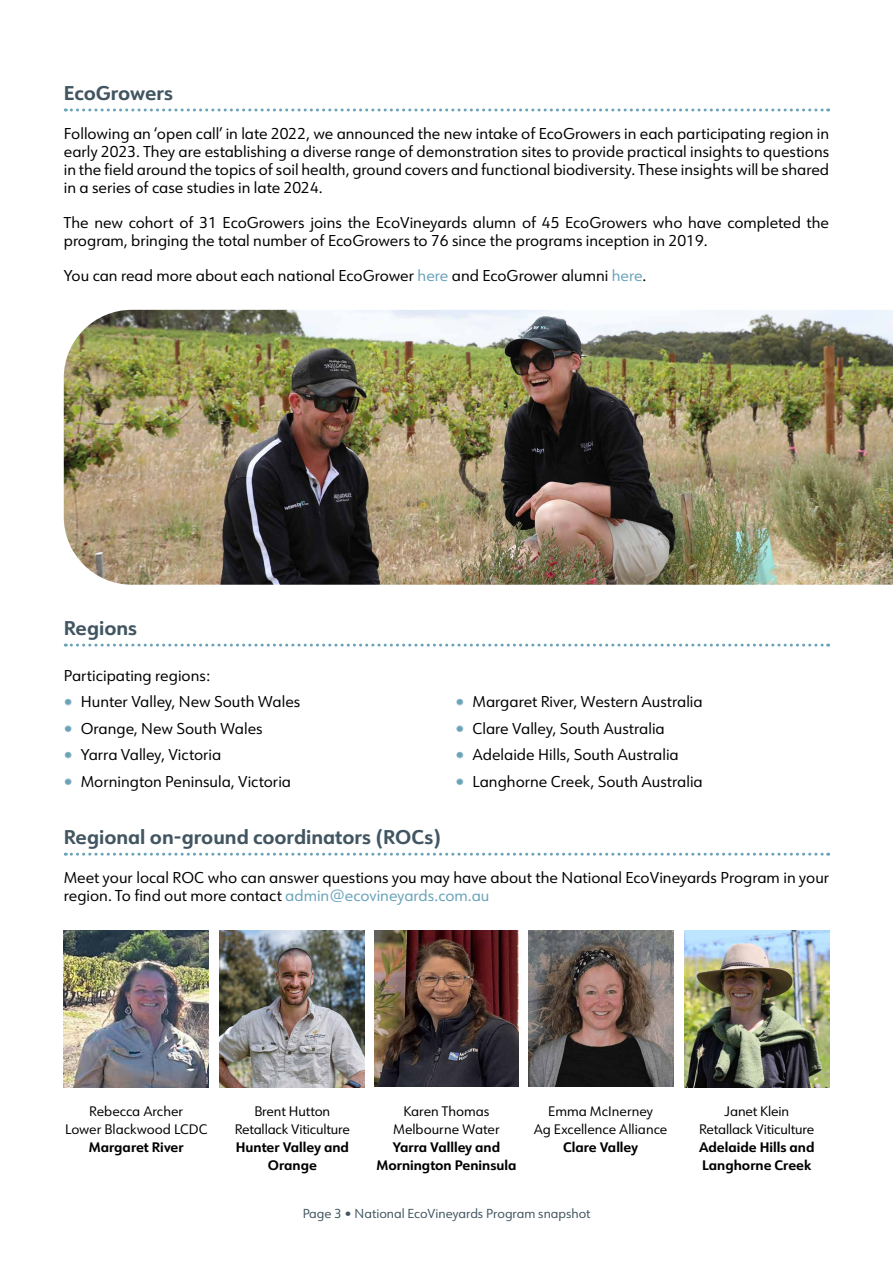
<style>
.page{position:relative;width:893px;height:1263px;background:#fff}
.page>*{position:absolute;margin:0;border:0;box-sizing:border-box;transform-origin:0 0}
.Heading_2{font:700 19.5px "URW Form";color:#425661}
.Body_text{font:15.3px/18px "URW Form";color:#000}
.Table_text{font:13.5px/18px "URW Form";letter-spacing:-.01em;color:#000;text-align:center}
.Table_text-2{font:700 13.5px/18px "URW Form";color:#000;text-align:center}
.t1{font:12.75px "URW Form";color:#425661}
.s1{color:#68a3b8}
.s2{color:#bbd1dc}
.s3{font-weight:700}
.s4{font-weight:400}
</style>
<div class="page">
<svg style="left:65px;top:108px;width:764px;height:3px"></svg>
<svg style="left:65px;top:644px;width:764px;height:3px"></svg>
<svg style="left:65px;top:853px;width:764px;height:3px"></svg>
<img style="left:64px;top:931px;width:145px;height:157px">
<img style="left:220px;top:931px;width:145px;height:157px">
<img style="left:374px;top:931px;width:145px;height:155px">
<img style="left:528px;top:931px;width:145px;height:155px">
<img style="left:684px;top:931px;width:145px;height:157px">
<img style="left:64px;top:310px;width:829px;height:275px">
<p class="Heading_2" style="left:64px;top:79px;width:111px">EcoGrowers</p>
<p class="Body_text" style="left:64px;top:124px;width:767px;text-align:justify">Following an ‘open call’ in late 2022, we announced the new intake of EcoGrowers in each participating region in early 2023. They are establishing a diverse range of demonstration sites to provide practical insights to questions in the field around the topics of soil health, ground covers and functional biodiversity. These insights will be shared in a series of case studies in late 2024.</p>
<p class="Body_text" style="left:64px;top:213px;width:767px">The new cohort of 31 EcoGrowers joins the EcoVineyards alumn of 45 EcoGrowers who have completed the program, bringing the total number of EcoGrowers to 76 since the programs inception in 2019.</p>
<p class="Body_text" style="left:64px;top:266px;width:584px">You can read more about each national EcoGrower <span class="s1">here</span> and EcoGrower alumni <span class="s1">here</span>.</p>
<p class="Heading_2" style="left:64px;top:614px;width:75px">Regions</p>
<p class="Body_text" style="left:64px;top:666px;width:148px">Participating regions:</p>
<p class="Body_text" style="left:64px;top:692px;width:238px"><span class="s2">•</span> Hunter Valley, New South Wales</p>
<p class="Body_text" style="left:64px;top:719px;width:200px"><span class="s2">•</span> Orange, New South Wales</p>
<p class="Body_text" style="left:64px;top:745px;width:159px"><span class="s2">•</span> Yarra Valley, Victoria</p>
<p class="Body_text" style="left:64px;top:772px;width:229px"><span class="s2">•</span> Mornington Peninsula, Victoria</p>
<p class="Body_text" style="left:455px;top:692px;width:249px"><span class="s2">•</span> Margaret River, Western Australia</p>
<p class="Body_text" style="left:455px;top:719px;width:211px"><span class="s2">•</span> Clare Valley, South Australia</p>
<p class="Body_text" style="left:455px;top:745px;width:225px"><span class="s2">•</span> Adelaide Hills, South Australia</p>
<p class="Body_text" style="left:455px;top:772px;width:249px"><span class="s2">•</span> Langhorne Creek, South Australia</p>
<p class="Heading_2" style="left:64px;top:823px;width:379px">Regional on-ground coordinators (ROCs)</p>
<p class="Body_text" style="left:64px;top:868px;width:767px">Meet your local ROC who can answer questions you may have about the National EcoVineyards Program in your region. To find out more contact <span class="s1">admin@ecovineyards.com.au</span></p>
<p class="Table_text" style="left:65px;top:1102px;width:144px">Rebecca Archer<br>Lower Blackwood LCDC<br><span class="s3">Margaret River</span></p>
<p class="Table_text" style="left:235px;top:1102px;width:117px">Brent Hutton<br>Retallack Viticulture<br><span class="s3">Hunter Valley and<br>Orange</span></p>
<p class="Table_text-2" style="left:376px;top:1102px;width:142px"><span class="s4">Karen Thomas<br>Melbourne Water<br></span>Yarra Vallley and<br>Mornington Peninsula</p>
<p class="Table_text" style="left:534px;top:1102px;width:135px">Emma McInerney<br>Ag Excellence Alliance<br><span class="s3">Clare Valley</span></p>
<p class="Table_text" style="left:699px;top:1102px;width:117px">Janet Klein<br>Retallack Viticulture<br><span class="s3">Adelaide Hills and<br>Langhorne Creek</span></p>
<p class="t1" style="left:302px;top:1205px;width:290px">Page 3 • National EcoVineyards Program snapshot</p>
</div>
